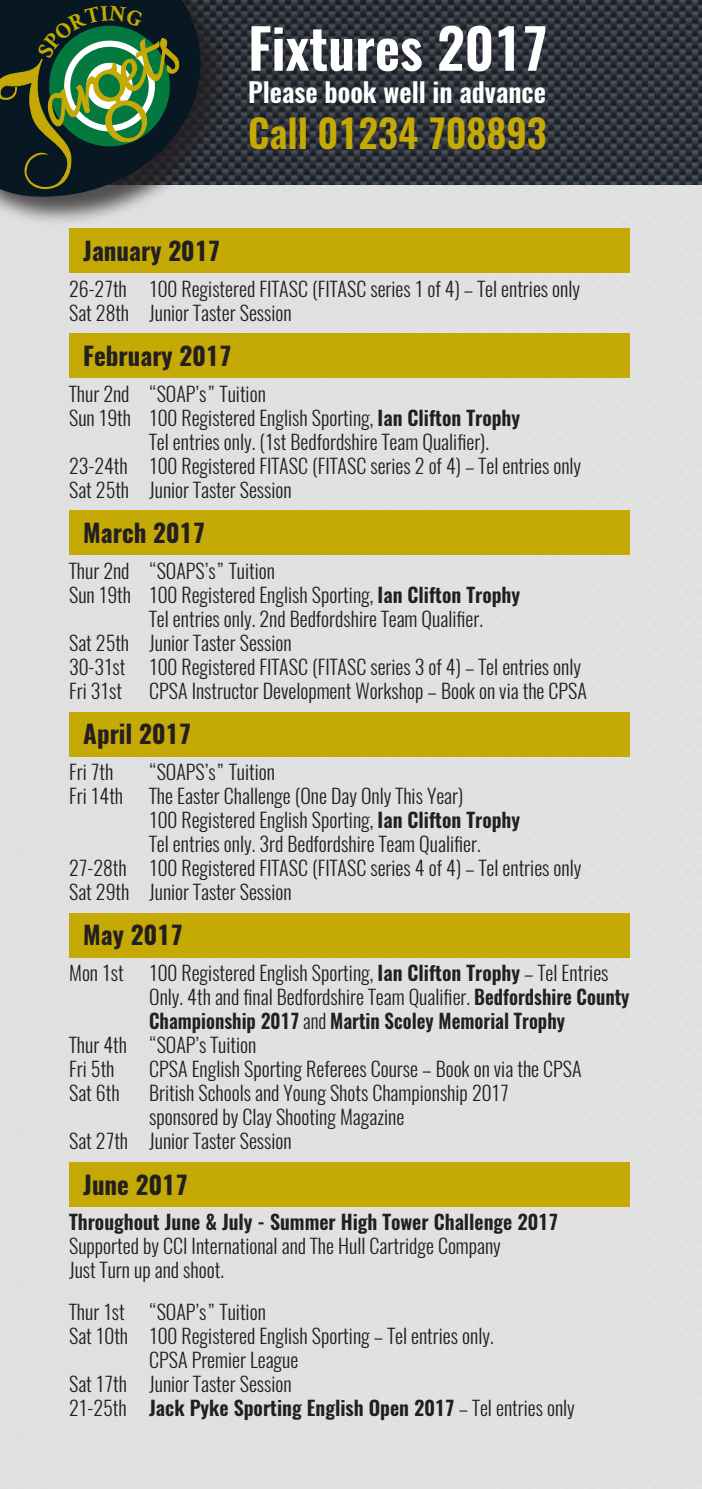
<style>
.page{position:relative;width:702px;height:1489px;background:#fff}
.page>*{position:absolute;margin:0;border:0;box-sizing:border-box;transform-origin:0 0}
.t1{font:600 55px "Oswald";color:#fff}
.t2{font:600 38.75px "Oswald";color:#c5a904}
.t3{font:600 26.75px "Oswald";color:#fff}
.t4{font:700 25px "Oswald";color:#231f20}
.t5{font:300 20px/24px "Oswald";color:#231f20}
.t6{font:600 20px "Oswald";color:#231f20}
.t7{font:600 20px "Oswald";color:#231f20;scale:.95 1}
.s1{font-weight:600}
.s2{font-weight:300}
</style>
<div class="page">
<div style="left:0;top:184px;width:702px;height:1304px;background:#e1e0e1"></div>
<img style="left:231px;top:0;width:471px;height:184px">
<div style="left:0;top:0;width:231px;height:227px;background:#231f20;opacity:.75"></div>
<div style="left:69px;top:229px;width:560px;height:44px;background:#c5a904"></div>
<div style="left:69px;top:334px;width:560px;height:44px;background:#c5a904"></div>
<div style="left:69px;top:511px;width:560px;height:44px;background:#c5a904"></div>
<div style="left:69px;top:712px;width:560px;height:44px;background:#c5a904"></div>
<div style="left:69px;top:913px;width:560px;height:44px;background:#c5a904"></div>
<div style="left:69px;top:1162px;width:560px;height:44px;background:#c5a904"></div>
<svg style="left:0;top:0;width:200px;height:197px;background:#314b33"></svg>
<h1 class="t1" style="left:248px;top:10px;width:301px">Fixtures 2017</h1>
<h3 class="t3" style="left:248px;top:73px;width:299px">Please book well in advance</h3>
<h2 class="t2" style="left:248px;top:107px;width:300px">Call 01234 708893</h2>
<p class="t4" style="left:83px;top:233px;width:139px">January 2017</p>
<p class="t5" style="left:69px;top:277px;width:512px">26-27th 100 Registered FITASC (FITASC series 1 of 4) – Tel entries only<br>Sat 28th Junior Taster Session</p>
<p class="t4" style="left:83px;top:338px;width:150px">February 2017</p>
<p class="t5" style="left:69px;top:382px;width:198px">Thur 2nd “SOAP’s” Tuition</p>
<p class="t5" style="left:69px;top:406px;width:452px">Sun 19th 100 Registered English Sporting, <span class="s1">Ian Clifton Trophy</span></p>
<p class="t5" style="left:149px;top:430px;width:341px">Tel entries only. (1st Bedfordshire Team Qualifier).</p>
<p class="t5" style="left:69px;top:454px;width:513px">23-24th 100 Registered FITASC (FITASC series 2 of 4) – Tel entries only</p>
<p class="t5" style="left:69px;top:478px;width:224px">Sat 25th Junior Taster Session</p>
<p class="t4" style="left:83px;top:515px;width:123px">March 2017</p>
<p class="t5" style="left:69px;top:559px;width:207px">Thur 2nd “SOAPS’s” Tuition</p>
<p class="t5" style="left:69px;top:583px;width:452px">Sun 19th 100 Registered English Sporting, <span class="s1">Ian Clifton Trophy</span></p>
<p class="t5" style="left:149px;top:607px;width:335px">Tel entries only. 2nd Bedfordshire Team Qualifier.</p>
<p class="t5" style="left:69px;top:631px;width:224px">Sat 25th Junior Taster Session</p>
<p class="t5" style="left:69px;top:655px;width:513px">30-31st 100 Registered FITASC (FITASC series 3 of 4) – Tel entries only</p>
<p class="t5" style="left:69px;top:679px;width:54px">Fri 31st</p>
<p class="t5" style="left:149px;top:679px;width:439px">CPSA Instructor Development Workshop – Book on via the CPSA</p>
<p class="t4" style="left:83px;top:716px;width:109px">April 2017</p>
<p class="t5" style="left:69px;top:760px;width:46px">Fri 7th</p>
<p class="t5" style="left:149px;top:760px;width:127px">“SOAPS’s” Tuition</p>
<p class="t5" style="left:69px;top:784px;width:56px">Fri 14th</p>
<p class="t5" style="left:149px;top:784px;width:315px">The Easter Challenge (One Day Only This Year)</p>
<p class="t5" style="left:149px;top:808px;width:372px">100 Registered English Sporting, <span class="s1">Ian Clifton Trophy</span></p>
<p class="t5" style="left:149px;top:832px;width:333px">Tel entries only. 3rd Bedfordshire Team Qualifier.</p>
<p class="t5" style="left:69px;top:856px;width:513px">27-28th 100 Registered FITASC (FITASC series 4 of 4) – Tel entries only</p>
<p class="t5" style="left:69px;top:880px;width:224px">Sat 29th Junior Taster Session</p>
<p class="t4" style="left:83px;top:917px;width:101px">May 2017</p>
<p class="t5" style="left:69px;top:961px;width:56px">Mon 1st</p>
<p class="t5" style="left:149px;top:961px;width:461px">100 Registered English Sporting, <span class="s1">Ian Clifton Trophy</span> – Tel Entries</p>
<p class="t5" style="left:149px;top:985px;width:482px">Only. 4th and final Bedfordshire Team Qualifier. <span class="s1">Bedfordshire County</span></p>
<p class="t7" style="left:149px;top:1007px;width:439px">Championship 2017 <span class="s2">and</span> Martin Scoley Memorial Trophy</p>
<p class="t5" style="left:69px;top:1033px;width:189px">Thur 4th “SOAP’s Tuition</p>
<p class="t5" style="left:69px;top:1057px;width:47px">Fri 5th</p>
<p class="t5" style="left:149px;top:1057px;width:434px">CPSA English Sporting Referees Course – Book on via the CPSA</p>
<p class="t5" style="left:69px;top:1081px;width:52px">Sat 6th</p>
<p class="t5" style="left:149px;top:1081px;width:361px">British Schools and Young Shots Championship 2017</p>
<p class="t5" style="left:149px;top:1105px;width:256px">sponsored by Clay Shooting Magazine</p>
<p class="t5" style="left:69px;top:1129px;width:224px">Sat 27th Junior Taster Session</p>
<p class="t4" style="left:83px;top:1166px;width:106px">June 2017</p>
<p class="t6" style="left:69px;top:1208px;width:490px">Throughout June &amp; July - Summer High Tower Challenge 2017</p>
<p class="t5" style="left:69px;top:1234px;width:433px">Supported by CCI International and The Hull Cartridge Company<br>Just Turn up and shoot.</p>
<p class="t5" style="left:69px;top:1300px;width:198px">Thur 1st “SOAP’s” Tuition</p>
<p class="t5" style="left:69px;top:1324px;width:426px">Sat 10th 100 Registered English Sporting – Tel entries only.</p>
<p class="t5" style="left:149px;top:1348px;width:151px">CPSA Premier League</p>
<p class="t5" style="left:69px;top:1372px;width:224px">Sat 17th Junior Taster Session</p>
<p class="t6" style="left:69px;top:1394px;width:507px"><span class="s2">21-25th</span> Jack Pyke Sporting English Open 2017 <span class="s2">– Tel entries only</span></p>
</div>
